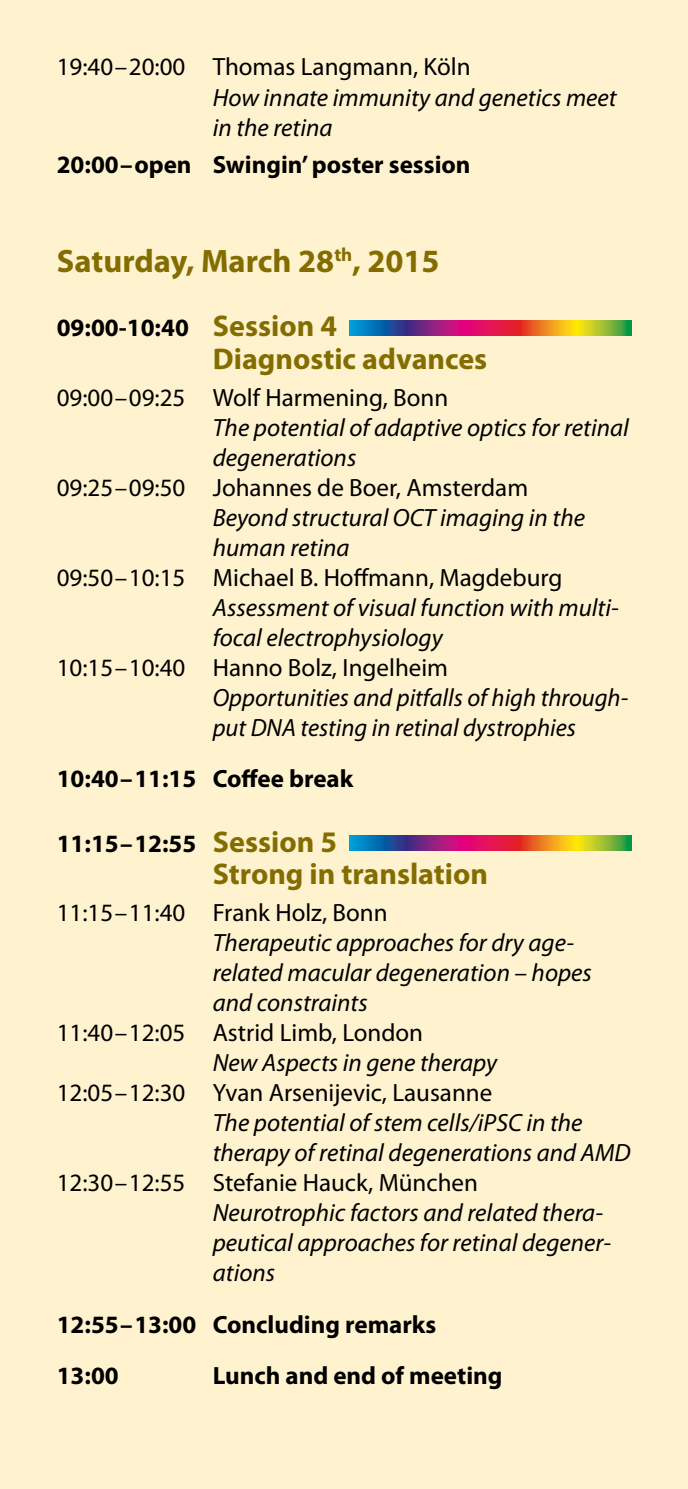
<style>
.page{position:relative;width:688px;height:1489px;background:#fff}
.page>*{position:absolute;margin:0;border:0;box-sizing:border-box;transform-origin:0 0}
.t1{font:700 32.5px "Myriad Pro";color:#836d00}
.t2{font:700 30px "Myriad Pro";color:#836d00}
.t3{font:italic 25px/30px "Myriad Pro";color:#000}
.t4{font:25px "Myriad Pro";color:#000}
.t5{font:700 25px/51.2px "Myriad Pro";color:#000}
.s1{font-size:30px;color:#836d00}
</style>
<div class="page">
<div style="left:0;top:0;width:687px;height:1488px;background:#fff2ce"></div>
<svg style="left:349px;top:320px;width:282px;height:15px;background:#9a605d"></svg>
<svg style="left:349px;top:835px;width:282px;height:15px;background:#9a605d"></svg>
<p class="t4" style="left:57px;top:53px;width:415px">19:40–20:00 Thomas Langmann, Köln</p>
<p class="t3" style="left:213px;top:83px;width:405px">How innate immunity and genetics meet in the retina</p>
<p class="t5" style="left:57px;top:139px;width:415px">20:00–open Swingin’ poster session</p>
<h1 class="t1" style="left:57px;top:242px;width:384px">Saturday, March 28<sup>th</sup>, 2015</h1>
<p class="t5" style="left:57px;top:302px;width:282px">09:00-10:40 <span class="s1">Session 4</span></p>
<p class="t2" style="left:213px;top:341px;width:276px">Diagnostic advances</p>
<p class="t4" style="left:57px;top:383px;width:393px">09:00–09:25 Wolf Harmening, Bonn</p>
<p class="t3" style="left:213px;top:413px;width:417px">The potential of adaptive optics for retinal degenerations</p>
<p class="t4" style="left:57px;top:473px;width:473px">09:25–09:50 Johannes de Boer, Amsterdam</p>
<p class="t3" style="left:213px;top:503px;width:373px">Beyond structural OCT imaging in the human retina</p>
<p class="t4" style="left:57px;top:563px;width:507px">09:50–10:15 Michael B. Hoffmann, Magdeburg</p>
<p class="t3" style="left:213px;top:593px;width:407px">Assessment of visual function with multi&shy;focal electrophysiology</p>
<p class="t4" style="left:57px;top:653px;width:393px">10:15–10:40 Hanno Bolz, Ingelheim</p>
<p class="t3" style="left:213px;top:683px;width:417px">Opportunities and pitfalls of high through&shy;put DNA testing in retinal dystrophies</p>
<p class="t5" style="left:57px;top:753px;width:298px">10:40–11:15 Coffee break</p>
<p class="t5" style="left:57px;top:817px;width:282px">11:15–12:55 <span class="s1">Session 5</span></p>
<p class="t2" style="left:213px;top:857px;width:277px">Strong in translation</p>
<p class="t4" style="left:57px;top:899px;width:332px">11:15–11:40 Frank Holz, Bonn</p>
<p class="t3" style="left:213px;top:928px;width:380px">Therapeutic approaches for dry age&shy;related macular degeneration – hopes and constraints</p>
<p class="t4" style="left:57px;top:1019px;width:368px">11:40–12:05 Astrid Limb, London</p>
<p class="t3" style="left:213px;top:1048px;width:286px">New Aspects in gene therapy</p>
<p class="t4" style="left:57px;top:1079px;width:437px">12:05–12:30 Yvan Arsenijevic, Lausanne</p>
<p class="t3" style="left:213px;top:1108px;width:419px">The potential of stem cells/iPSC in the therapy of retinal degenerations and AMD</p>
<p class="t4" style="left:57px;top:1169px;width:422px">12:30–12:55 Stefanie Hauck, München</p>
<p class="t3" style="left:213px;top:1198px;width:399px">Neurotrophic factors and related thera&shy;peutical approaches for retinal degener&shy;ations</p>
<p class="t5" style="left:57px;top:1298px;width:381px">12:55–13:00 Concluding remarks<br>13:00 L</p>
<p class="t5" style="left:225px;top:1349px;width:279px">unch and end of meeting</p>
</div>
